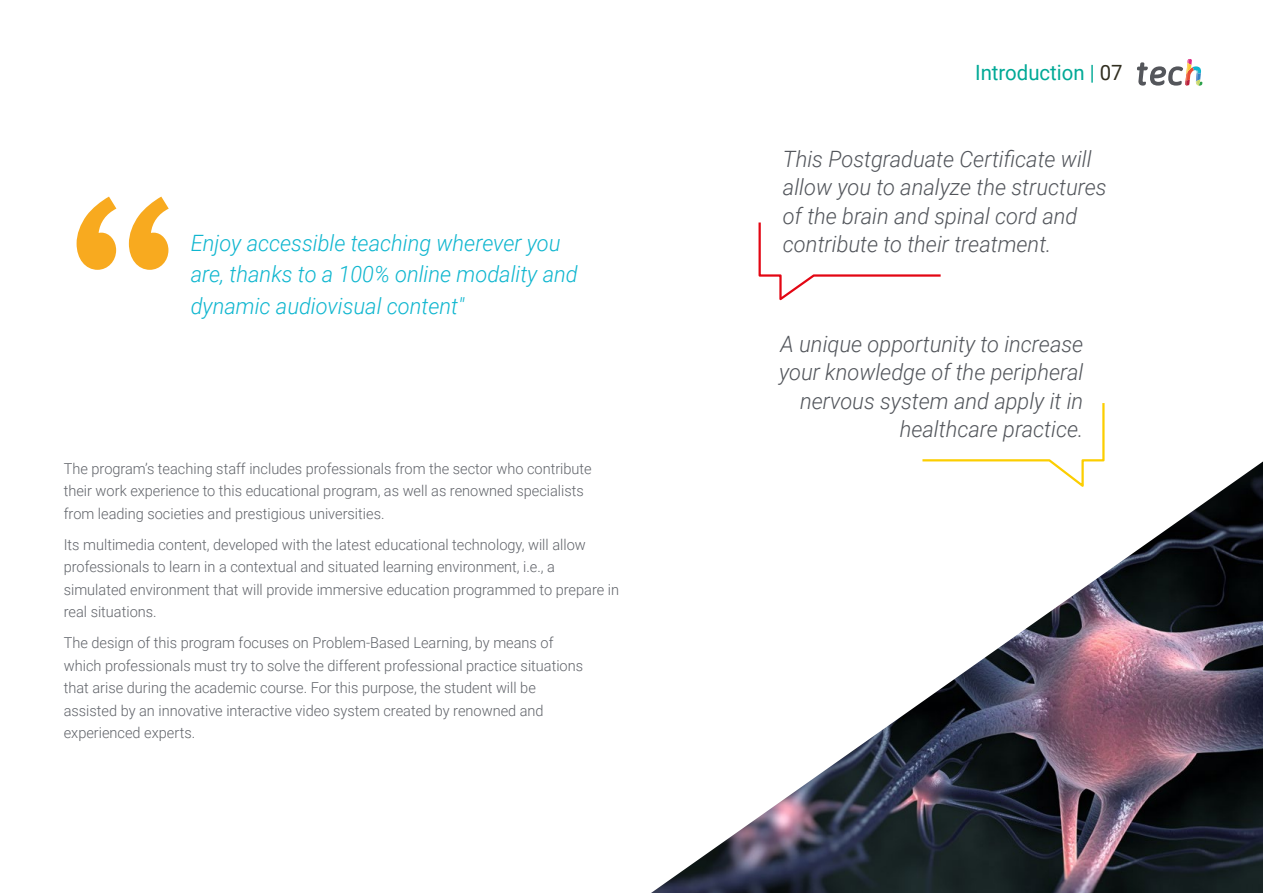
<style>
.page{position:relative;width:1263px;height:893px;background:#fff}
.page>*{position:absolute;margin:0;border:0;box-sizing:border-box;transform-origin:0 0}
.t1{font:italic 300 22.5px/28.5px "Roboto";color:#52555b;text-align:right}
.t2{font:italic 300 22.5px/31.5px "Roboto";color:#0fb6cf}
.t3{font:21px "Roboto";color:#00a996}
.t4{font:300 15px/22.5px "Roboto";color:#61646a}
.s1{color:#312e20}
</style>
<div class="page">
<svg style="left:77px;top:197px;width:92px;height:73px"></svg>
<svg style="left:922px;top:403px;width:183px;height:58px"></svg>
<img style="left:651px;top:461px;width:612px;height:432px">
<svg style="left:758px;top:222px;width:183px;height:79px"></svg>
<svg style="left:1137px;top:59px;width:65px;height:27px"></svg>
<h1 class="t2" style="left:191px;top:226px;width:389px">Enjoy accessible teaching wherever you are, thanks to a 100% online modality and dynamic audiovisual content"</h1>
<p class="t4" style="left:64px;top:457px;width:529px">The program’s teaching staff includes professionals from the sector who contribute their work experience to this educational program, as well as renowned specialists from leading societies and prestigious universities.</p>
<p class="t4" style="left:64px;top:533px;width:557px">Its multimedia content, developed with the latest educational technology, will allow professionals to learn in a contextual and situated learning environment, i.e., a simulated environment that will provide immersive education programmed to prepare in real situations.</p>
<p class="t4" style="left:64px;top:631px;width:521px">The design of this program focuses on Problem-Based Learning, by means of which professionals must try to solve the different professional practice situations that arise during the academic course. For this purpose, the student will be assisted by an innovative interactive video system created by renowned and experienced experts.</p>
<h2 class="t3" style="left:975px;top:57px;width:149px">Introduction | <span class="s1">07</span></h2>
<h1 class="t1" style="left:783px;top:144px;width:325px;text-align:left">This Postgraduate Certificate will allow you to analyze the structures of the brain and spinal cord and contribute to their treatment.</h1>
<h1 class="t1" style="left:779px;top:329px;width:306px">A unique opportunity to increase your knowledge of the peripheral nervous system and apply it in healthcare practice.</h1>
</div>
